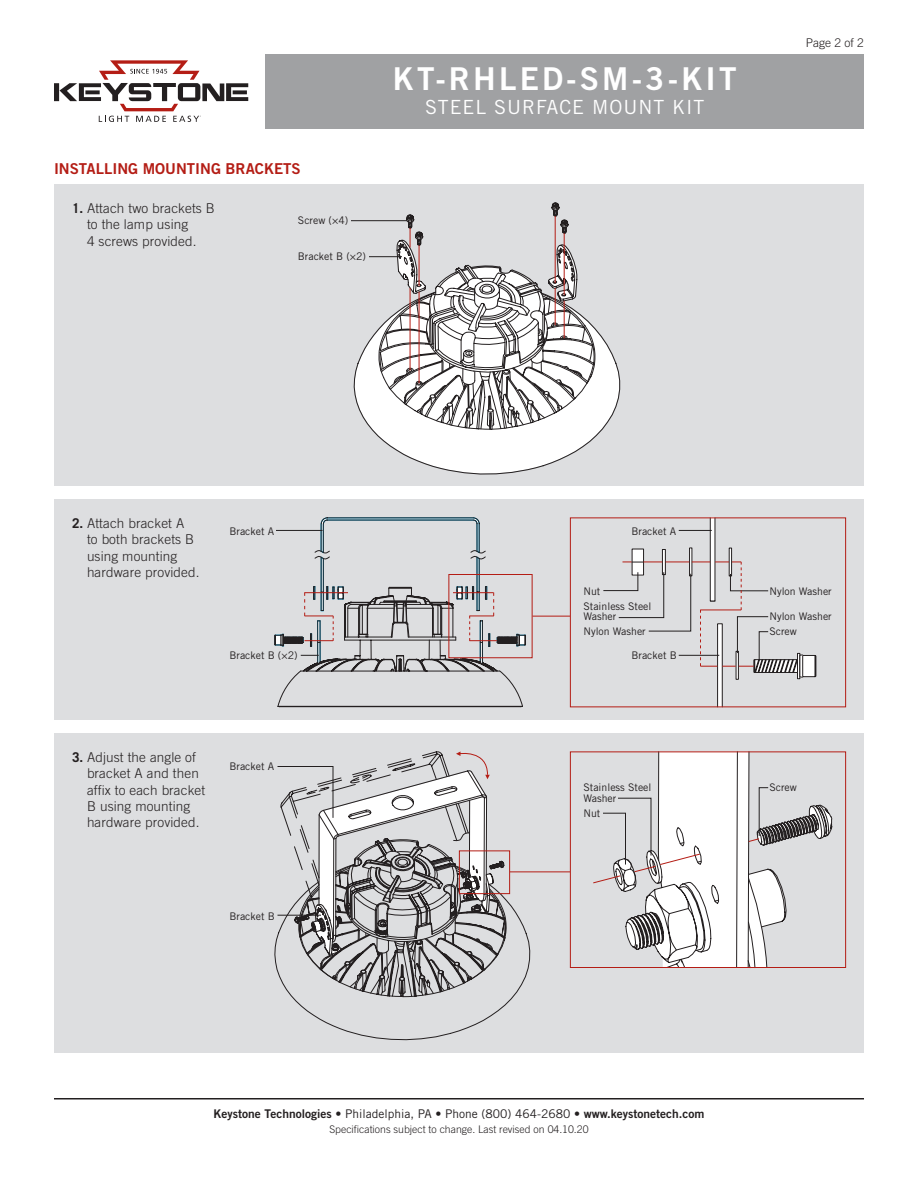
<style>
.page{position:relative;width:918px;height:1188px;background:#fff}
.page>*{position:absolute;margin:0;border:0;box-sizing:border-box;transform-origin:0 0}
.t1{font:31.5px "Trade Gothic Bold Two";letter-spacing:.1em;color:#fff}
.SubTitle{font:19.5px "Trade Gothic";letter-spacing:.05em;color:#fff}
.Heading_01{font:15px "Trade Gothic Bold Two";color:#b41d15}
.Text{font:300 13.5px/16.2px "Trade Gothic";letter-spacing:.01em;color:#231f20}
.t2{font:12px "Trade Gothic Bold Two";color:#231f20}
.Page{font:300 12px "Trade Gothic";color:#231f20}
.Art_Callout_Left{font:10.5px/10.5px "Trade Gothic";color:#231f20}
.Rev{font:300 10.5px "Trade Gothic";color:#231f20}
.s1{font-weight:700}
.s2{font-family:"Trade Gothic"}
</style>
<div class="page">
<hr style="left:54px;top:1098px;width:810px;height:2px;background:#231f20">
<div style="left:266px;top:54px;width:598px;height:74px;background:#a0a1a3"></div>
<div style="left:54px;top:500px;width:810px;height:220px;background:#dddee0"></div>
<svg style="left:277px;top:672px;width:246px;height:35px"></svg>
<div style="left:662px;top:549px;width:4px;height:26px;border:1px solid #231f20"></div>
<div style="left:632px;top:549px;width:12px;height:26px;background:#fff"></div>
<div style="left:632px;top:549px;width:12px;height:26px;border:1px solid #231f20"></div>
<div style="left:689px;top:548px;width:3px;height:28px;border:1px solid #231f20"></div>
<div style="left:729px;top:548px;width:3px;height:28px;border:1px solid #231f20"></div>
<div style="left:736px;top:651px;width:3px;height:29px;border:1px solid #231f20"></div>
<div style="left:797px;top:653px;width:3px;height:26px;border:1px solid #231f20"></div>
<svg style="left:815px;top:655px;width:2px;height:22px"></svg>
<div style="left:803px;top:655px;width:12px;height:22px;background:#fff"></div>
<div style="left:802px;top:655px;width:13px;height:22px;border:1px solid #231f20"></div>
<div style="left:710px;top:518px;width:5px;height:83px;background:#fff"></div>
<div style="left:710px;top:518px;width:5px;height:83px;border:1px solid #231f20"></div>
<hr style="left:718px;top:624px;width:4px;height:83px;background:#fff">
<div style="left:717px;top:623px;width:6px;height:84px;border:1px solid #231f20"></div>
<hr style="left:532px;top:616px;width:38px;height:1px;background:#b41d15">
<hr style="left:679px;top:530px;width:33px;height:1px;background:#231f20">
<svg style="left:603px;top:562px;width:195px;height:111px"></svg>
<svg style="left:274px;top:529px;width:252px;height:143px"></svg>
<div style="left:570px;top:518px;width:276px;height:189px;border:1px solid #b41d15"></div>
<div style="left:54px;top:734px;width:810px;height:319px;background:#dddee0"></div>
<svg style="left:311px;top:499px;width:183px;height:601px"></svg>
<svg style="left:274px;top:871px;width:257px;height:169px"></svg>
<svg style="left:277px;top:749px;width:243px;height:248px"></svg>
<svg style="left:593px;top:754px;width:239px;height:212px"></svg>
<div style="left:459px;top:850px;width:51px;height:44px;border:1px solid #b41d15"></div>
<div style="left:570px;top:752px;width:276px;height:216px;border:1px solid #b41d15"></div>
<hr style="left:510px;top:872px;width:60px;height:1px;background:#b41d15">
<div style="left:54px;top:184px;width:810px;height:302px;background:#dddee0"></div>
<svg style="left:353px;top:328px;width:267px;height:147px"></svg>
<hr style="left:351px;top:220px;width:55px;height:1px;background:#231f20">
<hr style="left:369px;top:256px;width:33px;height:1px;background:#231f20">
<svg style="left:379px;top:202px;width:216px;height:228px"></svg>
<hr style="left:555px;top:216px;width:1px;height:67px;background:#b41d15">
<hr style="left:555px;top:288px;width:1px;height:37px;background:#b41d15">
<hr style="left:419px;top:292px;width:1px;height:91px;background:#b41d15">
<hr style="left:419px;top:245px;width:1px;height:41px;background:#b41d15">
<hr style="left:564px;top:233px;width:1px;height:62px;background:#b41d15">
<hr style="left:564px;top:301px;width:1px;height:37px;background:#b41d15">
<svg style="left:54px;top:60px;width:194px;height:62px"></svg>
<p class="Heading_01" style="left:54px;top:159px;width:248px">INSTALLING MOUNTING BRACKETS</p>
<p class="Text" style="left:87px;top:200px;width:129px;text-indent:-15px"><span class="s1">1.</span> Attach two brackets B to the lamp using<br>4 screws provided.</p>
<p class="Art_Callout_Left" style="left:298px;top:215px;width:52px">Screw (×4)</p>
<p class="Art_Callout_Left" style="left:298px;top:251px;width:70px">Bracket B (×2)</p>
<p class="t1" style="left:393px;top:60px;width:345px">KT-RHLED-SM-3-KIT</p>
<p class="SubTitle" style="left:425px;top:95px;width:281px">STEEL SURFACE MOUNT KIT</p>
<p class="Page" style="left:806px;top:36px;width:60px">Page 2 of 2</p>
<p class="Text" style="left:87px;top:515px;width:114px;text-indent:-15px"><span class="s1">2.</span> Attach bracket A<br>to both brackets B using mounting hardware provided.</p>
<p class="Art_Callout_Left" style="left:230px;top:526px;width:46px">Bracket A</p>
<p class="Art_Callout_Left" style="left:230px;top:650px;width:70px">Bracket B (×2)</p>
<p class="Text" style="left:87px;top:749px;width:120px;text-indent:-15px"><span class="s1">3.</span> Adjust the angle of bracket A and then affix to each bracket<br>B using mounting hardware provided.</p>
<p class="Art_Callout_Left" style="left:230px;top:761px;width:46px">Bracket A</p>
<p class="Art_Callout_Left" style="left:230px;top:911px;width:47px">Bracket B</p>
<p class="Art_Callout_Left" style="left:632px;top:526px;width:46px">Bracket A</p>
<p class="Art_Callout_Left" style="left:584px;top:586px;width:18px">Nut</p>
<p class="Art_Callout_Left" style="left:584px;top:601px;width:69px">Stainless Steel<br>Washer</p>
<p class="Art_Callout_Left" style="left:584px;top:626px;width:64px">Nylon Washer</p>
<p class="Art_Callout_Left" style="left:632px;top:650px;width:47px">Bracket B</p>
<p class="Art_Callout_Left" style="left:584px;top:782px;width:69px">Stainless Steel<br>Washer</p>
<p class="Art_Callout_Left" style="left:584px;top:808px;width:18px">Nut</p>
<p class="Art_Callout_Left" style="left:770px;top:586px;width:64px">Nylon Washer</p>
<p class="Art_Callout_Left" style="left:770px;top:611px;width:64px">Nylon Washer</p>
<p class="Art_Callout_Left" style="left:770px;top:626px;width:29px">Screw</p>
<p class="Art_Callout_Left" style="left:770px;top:782px;width:29px">Screw</p>
<p class="t2" style="left:214px;top:1106px;width:492px">Keystone Technologies <span class="s2">• Philadelphia, PA • Phone (800) 464-2680 •</span> www.keystonetech.com</p>
<p class="Rev" style="left:329px;top:1123px;width:261px">Specifications subject to change. Last revised on 04.10.20</p>
</div>
